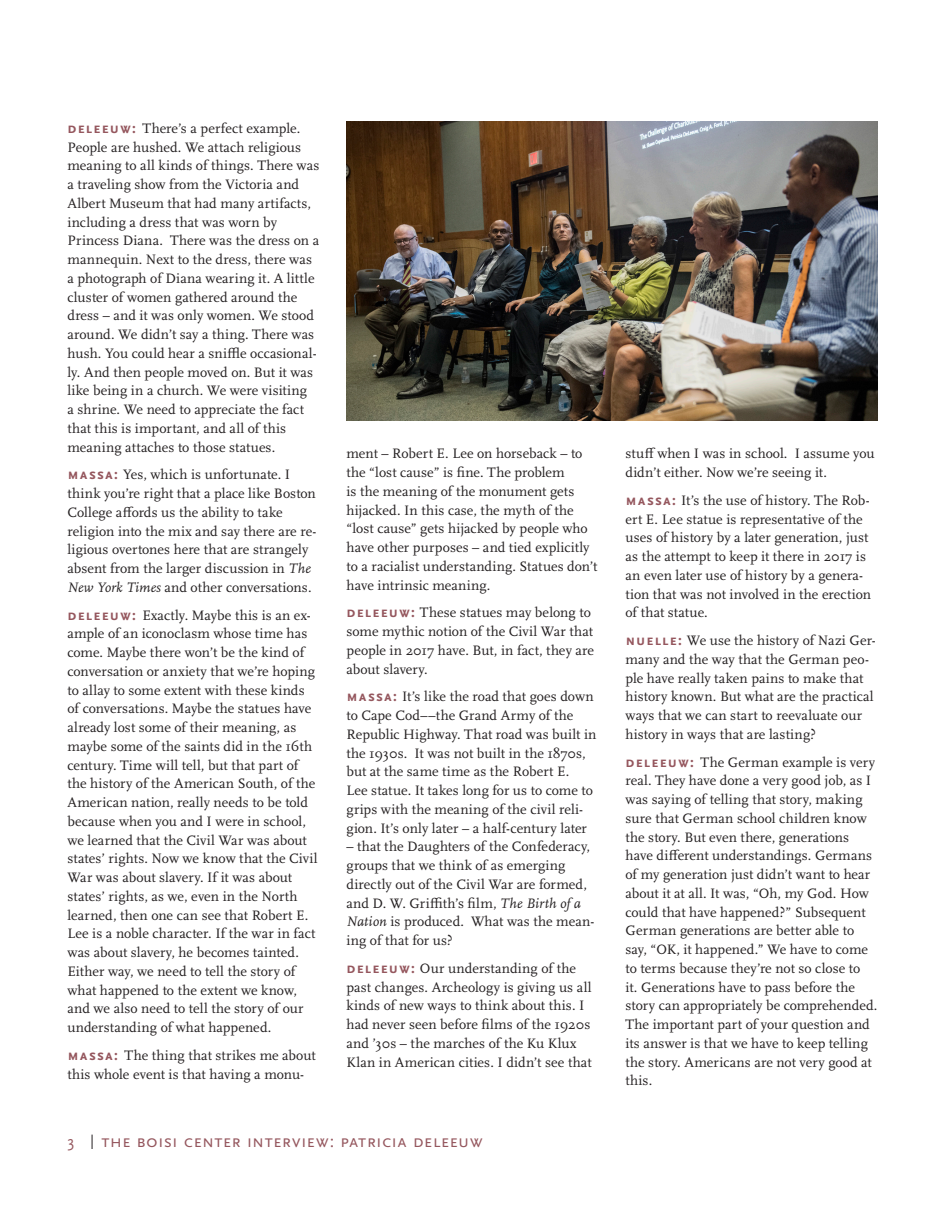
<style>
.page{position:relative;width:945px;height:1215px;background:#fff}
.page>*{position:absolute;margin:0;border:0;box-sizing:border-box;transform-origin:0 0}
.t1{font:18px "Scala Sans OT";letter-spacing:.015em;color:#95575e}
.t2{font:16.5px "Scala Sans OT";color:#95575e}
.t3{font:14.25px/18.8px "Scala OT";letter-spacing:.005em;color:#231f20}
.s1{font-family:"Scala Sans OT";font-weight:700;font-size:15px;color:#95575e}
.s2{font-style:italic}
</style>
<div class="page">
<svg style="left:92px;top:1135px;width:1px;height:14px"></svg>
<img style="left:346px;top:122px;width:531px;height:298px">
<p class="t3" style="left:68px;top:119px;width:253px"><span class="s1">deleeuw:</span> There’s a perfect example.<br>People are hushed. We attach religious meaning to all kinds of things. There was a traveling show from the Victoria and Albert Museum that had many artifacts, including a dress that was worn by Princess Diana. There was the dress on a mannequin. Next to the dress, there was a photograph of Diana wearing it. A little cluster of women gathered around the dress – and it was only women. We stood around. We didn’t say a thing. There was hush. You could hear a sniffle occasional&shy;ly. And then people moved on. But it was like being in a church. We were visiting<br>a shrine. We need to appreciate the fact that this is important, and all of this meaning attaches to those statues.</p>
<p class="t3" style="left:68px;top:466px;width:251px"><span class="s1">massa:</span> Yes, which is unfortunate. I think you’re right that a place like Boston College affords us the ability to take religion into the mix and say there are re&shy;ligious overtones here that are strangely absent from the larger discussion in <span class="s2">The New York Times</span> and other conversations.</p>
<p class="t3" style="left:68px;top:606px;width:252px"><span class="s1">deleeuw:</span> Exactly. Maybe this is an ex&shy;ample of an iconoclasm whose time has come. Maybe there won’t be the kind of conversation or anxiety that we’re hoping to allay to some extent with these kinds of conversations. Maybe the statues have already lost some of their meaning, as maybe some of the saints did in the 16th century. Time will tell, but that part of the history of the American South, of the American nation, really needs to be told because when you and I were in school, we learned that the Civil War was about states’ rights. Now we know that the Civil War was about slavery. If it was about states’ rights, as we, even in the North learned, then one can see that Robert E.<br>Lee is a noble character. If the war in fact was about slavery, he becomes tainted.<br>Either way, we need to tell the story of what happened to the extent we know, and we also need to tell the story of our understanding of what happened.</p>
<p class="t3" style="left:68px;top:1046px;width:250px"><span class="s1">massa:</span> The thing that strikes me about this whole event is that having a monu-</p>
<p class="t3" style="left:346px;top:445px;width:252px">ment – Robert E. Lee on horseback – to the “lost cause” is fine. The problem<br>is the meaning of the monument gets hijacked. In this case, the myth of the “lost cause” gets hijacked by people who have other purposes – and tied explicitly to a racialist understanding. Statues don’t have intrinsic meaning.</p>
<p class="t3" style="left:346px;top:604px;width:249px"><span class="s1">deleeuw:</span> These statues may belong to some mythic notion of the Civil War that people in 2017 have. But, in fact, they are about slavery.</p>
<p class="t3" style="left:346px;top:688px;width:252px"><span class="s1">massa:</span> It’s like the road that goes down to Cape Cod––the Grand Army of the Republic Highway. That road was built in the 1930s. It was not built in the 1870s, but at the same time as the Robert E.<br>Lee statue. It takes long for us to come to grips with the meaning of the civil reli&shy;gion. It’s only later – a half-century later</p>
<p class="t3" style="left:346px;top:838px;width:249px">– that the Daughters of the Confederacy, groups that we think of as emerging directly out of the Civil War are formed, and D. W. Griffith’s film, <span class="s2">The Birth of a Nation</span> is produced. What was the mean&shy;ing of that for us?</p>
<p class="t3" style="left:346px;top:959px;width:247px"><span class="s1">deleeuw:</span> Our understanding of the past changes. Archeology is giving us all kinds of new ways to think about this. I had never seen before films of the 1920s and ’30s – the marches of the Ku Klux Klan in American cities. I didn’t see that</p>
<p class="t2" style="left:68px;top:1132px;width:9px">3</p>
<p class="t1" style="left:101px;top:1131px;width:383px">the boisi center interview: patricia deleeuw</p>
<p class="t3" style="left:626px;top:445px;width:251px">stuff when I was in school. I assume you didn’t either. Now we’re seeing it.</p>
<p class="t3" style="left:626px;top:491px;width:247px"><span class="s1">massa:</span> It’s the use of history. The Rob&shy;ert E. Lee statue is representative of the uses of history by a later generation, just as the attempt to keep it there in 2017 is an even later use of history by a genera&shy;tion that was not involved in the erection of that statue.</p>
<p class="t3" style="left:626px;top:632px;width:252px"><span class="s1">nuelle:</span> We use the history of Nazi Ger&shy;many and the way that the German peo&shy;ple have really taken pains to make that history known. But what are the practical ways that we can start to reevaluate our history in ways that are lasting?</p>
<p class="t3" style="left:626px;top:753px;width:253px"><span class="s1">deleeuw:</span> The German example is very real. They have done a very good job, as I was saying of telling that story, making sure that German school children know the story. But even there, generations have different understandings. Germans of my generation just didn’t want to hear about it at all. It was, “Oh, my God. How could that have happened?” Subsequent German generations are better able to say, “OK, it happened.” We have to come to terms because they’re not so close to<br>it. Generations have to pass before the story can appropriately be comprehended.<br>The important part of your question and its answer is that we have to keep telling the story. Americans are not very good at this.</p>
</div>
